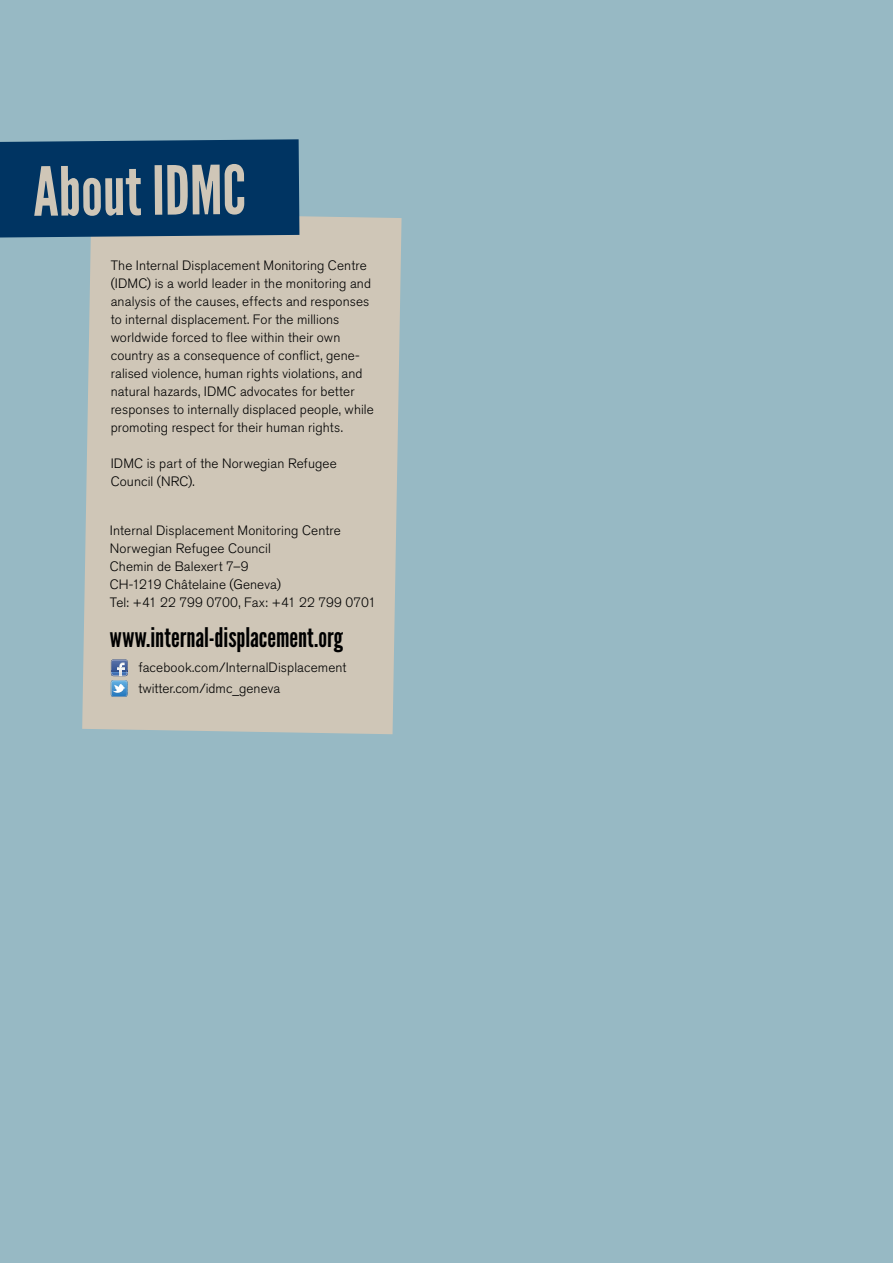
<style>
.page{position:relative;width:893px;height:1263px;background:#97b9c4}
.page>*{position:absolute;margin:0;border:0;box-sizing:border-box;transform-origin:0 0}
.t1{font:67.5px "League Gothic";color:#cfc6b7}
.t2{font:27px "League Gothic";color:#000}
.t3{font:300 13.5px/18px "Akzidenz Grotesk Pro";letter-spacing:.01em;color:#000}
</style>
<div class="page">
<div style="left:82px;top:213px;width:320px;height:521px;background:#cfc6b7"></div>
<div style="left:0;top:139px;width:299px;height:98px;background:#003462"></div>
<svg style="left:111px;top:659px;width:17px;height:38px"></svg>
<h1 class="t1" style="left:32px;top:152px;width:214px;rotate:-1deg">About IDMC</h1>
<p class="t3" style="left:111px;top:256px;width:265px">The Internal Displacement Monitoring Centre (IDMC) is a world leader in the monitoring and analysis of the causes, effects and responses to internal displacement. For the millions worldwide forced to flee within their own country as a consequence of conflict, gene&shy;ralised violence, human rights violations, and natural hazards, IDMC advocates for better responses to internally displaced people, while promoting respect for their human rights.</p>
<p class="t3" style="left:111px;top:454px;width:228px">IDMC is part of the Norwegian Refugee<br>Council (NRC).</p>
<p class="t3" style="left:110px;top:521px;width:268px">Internal Displacement Monitoring Centre<br>Norwegian Refugee Council<br>Chemin de Balexert 7–9<br>CH-1219 Châtelaine (Geneva)<br>Tel: +41 22 799 0700, Fax: +41 22 799 0701</p>
<h2 class="t2" style="left:110px;top:621px;width:235px">www.internal-displacement.org</h2>
<p class="t3" style="left:139px;top:657px;width:209px;line-height:21.3px">facebook.com/InternalDisplacement twitter.com/idmc_geneva</p>
</div>
